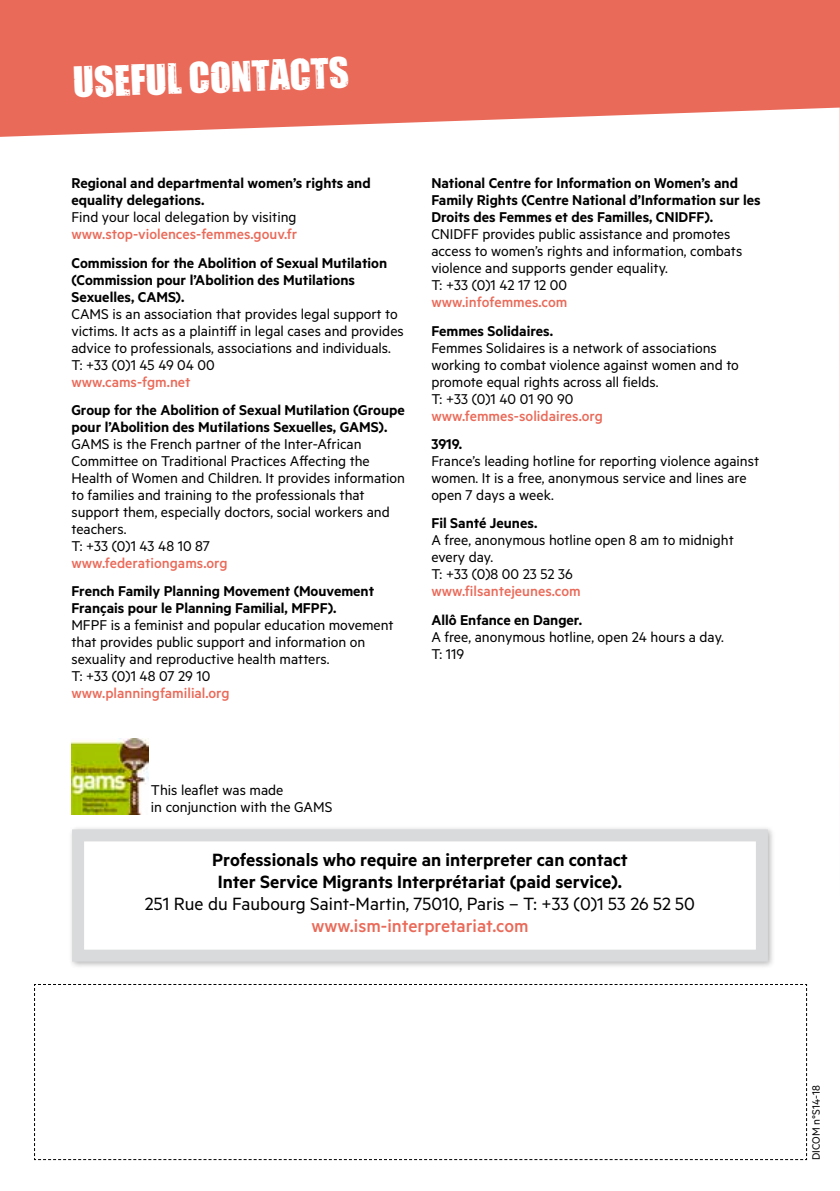
<style>
.page{position:relative;width:840px;height:1191px;background:#fff}
.page>*{position:absolute;margin:0;border:0;box-sizing:border-box;transform-origin:0 0}
.t1{font:38.6px "Impacted 20";color:#fff}
.t2{font:600 20px/22px "Metric";color:#000}
.t3{font:20px "Metric";color:#000}
.t4{font:500 20px "Metric";color:#ea6a59}
.t5{font:16px/17px "Metric";color:#000}
.t6{font:600 16px/17px "Metric";color:#000}
.t7{font:500 16px "Metric";color:#ea6a59}
.t8{font:12px "Metric";color:#000}
</style>
<div class="page">
<hr style="left:839px;top:0;width:1px;height:894px;background:#ea6a59">
<svg style="left:0;top:0;width:839px;height:137px;background:#ec7a6a"></svg>
<div style="left:68px;top:825px;width:707px;height:145px;background:#000;opacity:.3"></div>
<div style="left:72px;top:829px;width:695px;height:132px;background:#fff;border:12px solid #d9dadb"></div>
<svg style="left:34px;top:984px;width:773px;height:176px"></svg>
<img style="left:71px;top:738px;width:78px;height:76px">
<h1 class="t1" style="left:72px;top:52px;width:277px;rotate:-2deg">USEFUL CONTACTS</h1>
<p class="t6" style="left:71px;top:174px;width:300px">Regional and departmental women’s rights and equality delegations.</p>
<p class="t5" style="left:71px;top:208px;width:226px">Find your local delegation by visiting</p>
<p class="t7" style="left:71px;top:225px;width:227px">www.stop-violences-femmes.gouv.fr</p>
<p class="t6" style="left:71px;top:254px;width:317px">Commission for the Abolition of Sexual Mutilation (Commission pour l’Abolition des Mutilations<br>Sexuelles, CAMS).</p>
<p class="t5" style="left:71px;top:305px;width:334px">CAMS is an association that provides legal support to victims. It acts as a plaintiff in legal cases and provides advice to professionals, associations and individuals.<br>T: +33 (0)1 45 49 04 00</p>
<p class="t7" style="left:71px;top:372px;width:121px">www.cams-fgm.net</p>
<p class="t6" style="left:71px;top:401px;width:335px">Group for the Abolition of Sexual Mutilation (Groupe pour l’Abolition des Mutilations Sexuelles, GAMS).</p>
<p class="t5" style="left:71px;top:435px;width:335px">GAMS is the French partner of the Inter-African Committee on Traditional Practices Affecting the Health of Women and Children. It provides information to families and training to the professionals that support them, especially doctors, social workers and teachers.<br>T: +33 (0)1 43 48 10 87</p>
<p class="t7" style="left:71px;top:554px;width:157px">www.federationgams.org</p>
<p class="t6" style="left:71px;top:582px;width:304px">French Family Planning Movement (Mouvement<br>Français pour le Planning Familial, MFPF).</p>
<p class="t5" style="left:71px;top:616px;width:323px">MFPF is a feminist and popular education movement that provides public support and information on sexuality and reproductive health matters.<br>T: +33 (0)1 48 07 29 10</p>
<p class="t7" style="left:71px;top:684px;width:160px">www.planningfamilial.org</p>
<p class="t6" style="left:431px;top:174px;width:331px">National Centre for Information on Women’s and<br>Family Rights (Centre National d’Information sur les<br>Droits des Femmes et des Familles, CNIDFF).</p>
<p class="t5" style="left:431px;top:225px;width:312px">CNIDFF provides public assistance and promotes access to women’s rights and information, combats violence and supports gender equality.<br>T: +33 (0)1 42 17 12 00</p>
<p class="t7" style="left:431px;top:293px;width:137px">www.infofemmes.com</p>
<p class="t6" style="left:431px;top:322px;width:123px">Femmes Solidaires.</p>
<p class="t5" style="left:431px;top:338px;width:309px">Femmes Solidaires is a network of associations working to combat violence against women and to promote equal rights across all fields.<br>T: +33 (0)1 40 01 90 90</p>
<p class="t7" style="left:431px;top:406px;width:173px">www.femmes-solidaires.org</p>
<p class="t6" style="left:431px;top:435px;width:32px">3919.</p>
<p class="t5" style="left:431px;top:452px;width:329px">France’s leading hotline for reporting violence against women. It is a free, anonymous service and lines are open 7 days a week.</p>
<p class="t6" style="left:431px;top:514px;width:107px">Fil Santé Jeunes.</p>
<p class="t5" style="left:431px;top:531px;width:304px">A free, anonymous hotline open 8 am to midnight every day.<br>T: +33 (0)8 00 23 52 36</p>
<p class="t7" style="left:431px;top:582px;width:151px">www.filsantejeunes.com</p>
<p class="t6" style="left:431px;top:610px;width:152px">Allô Enfance en Danger.</p>
<p class="t5" style="left:431px;top:627px;width:294px">A free, anonymous hotline, open 24 hours a day.<br>T: 119</p>
<p class="t5" style="left:151px;top:781px;width:183px">This leaflet was made<br>in conjunction with the GAMS</p>
<p class="t2" style="left:212px;top:848px;width:417px">Professionals who require an interpreter can contact<br>Inter Service Migrants Interprétariat (paid service).</p>
<p class="t3" style="left:145px;top:892px;width:551px">251 Rue du Faubourg Saint-Martin, 75010, Paris – T: +33 (0)1 53 26 52 50</p>
<p class="t4" style="left:311px;top:914px;width:218px">www.ism-interpretariat.com</p>
<p class="t8" style="left:808px;top:1160px;width:76px;rotate:-90deg">DICOM n°S14-18</p>
</div>
